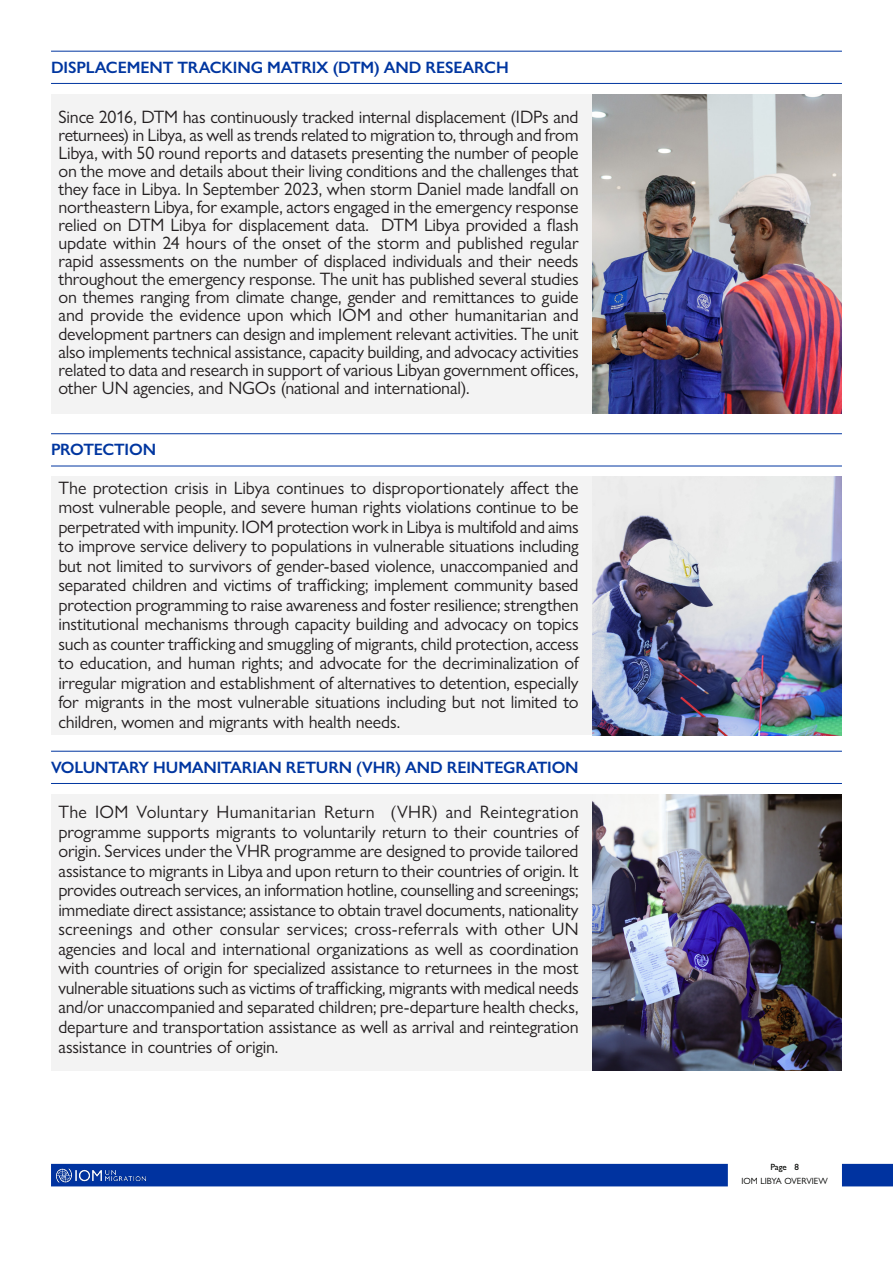
<style>
.page{position:relative;width:893px;height:1263px;background:#fff}
.page>*{position:absolute;margin:0;border:0;box-sizing:border-box;transform-origin:0 0}
.texte{font:18px/19.5px "Gill Sans Nova";letter-spacing:-.01em;color:#231f20;text-align:justify}
.sous_titre_TEXTE{font:600 16.5px "Gill Sans Nova";letter-spacing:-.01em;color:#0036a0}
.t1{font:9px "Gill Sans Nova";color:#040503}
.t2{font:500 9px "Gill Sans Nova";color:#040503}
</style>
<div class="page">
<div style="left:51px;top:1164px;width:677px;height:22px;background:#0033a0"></div>
<div style="left:842px;top:1164px;width:51px;height:22px;background:#0033a0"></div>
<img style="left:55px;top:1168px;width:91px;height:15px">
<div style="left:51px;top:94px;width:541px;height:319px;background:#f3f3f3"></div>
<hr style="left:51px;top:51px;width:791px;height:1px;background:#0036a0">
<hr style="left:51px;top:83px;width:791px;height:1px;background:#0036a0">
<img style="left:592px;top:94px;width:250px;height:319px">
<div style="left:51px;top:477px;width:541px;height:258px;background:#f3f3f3"></div>
<hr style="left:51px;top:433px;width:791px;height:1px;background:#0036a0">
<hr style="left:51px;top:466px;width:791px;height:1px;background:#0036a0">
<img style="left:592px;top:477px;width:250px;height:258px">
<div style="left:51px;top:794px;width:541px;height:277px;background:#f3f3f3"></div>
<hr style="left:51px;top:751px;width:791px;height:1px;background:#0036a0">
<hr style="left:51px;top:783px;width:791px;height:1px;background:#0036a0">
<img style="left:592px;top:794px;width:250px;height:277px">
<p class="sous_titre_TEXTE" style="left:51px;top:57px;width:459px">DISPLACEMENT TRACKING MATRIX (DTM) AND RESEARCH</p>
<p class="texte" style="left:58px;top:108px;width:522px;line-height:18px">Since 2016, DTM has continuously tracked internal displacement (IDPs and returnees) in Libya, as well as trends related to migration to, through and from Libya, with 50 round reports and datasets presenting the number of people on the move and details about their living conditions and the challenges that they face in Libya. In September 2023, when storm Daniel made landfall on northeastern Libya, for example, actors engaged in the emergency response relied on DTM Libya for displacement data. DTM Libya provided a flash update within 24 hours of the onset of the storm and published regular rapid assessments on the number of displaced individuals and their needs throughout the emergency response. The unit has published several studies on themes ranging from climate change, gender and remittances to guide and provide the evidence upon which IOM and other humanitarian and development partners can design and implement relevant activities. The unit also implements technical assistance, capacity building, and advocacy activities related to data and research in support of various Libyan government offices, other UN agencies, and NGOs (national and international).</p>
<p class="sous_titre_TEXTE" style="left:51px;top:439px;width:107px">PROTECTION</p>
<p class="texte" style="left:58px;top:478px;width:522px">The protection crisis in Libya continues to disproportionately affect the most vulnerable people, and severe human rights violations continue to be perpetrated with impunity. IOM protection work in Libya is multifold and aims to improve service delivery to populations in vulnerable situations including but not limited to survivors of gender-based violence, unaccompanied and separated children and victims of trafficking; implement community based protection programming to raise awareness and foster resilience; strengthen institutional mechanisms through capacity building and advocacy on topics such as counter trafficking and smuggling of migrants, child protection, access to education, and human rights; and advocate for the decriminalization of irregular migration and establishment of alternatives to detention, especially for migrants in the most vulnerable situations including but not limited to children, women and migrants with health needs.</p>
<p class="sous_titre_TEXTE" style="left:51px;top:757px;width:529px">VOLUNTARY HUMANITARIAN RETURN (VHR) AND REINTEGRATION</p>
<p class="texte" style="left:58px;top:802px;width:522px">The IOM Voluntary Humanitarian Return (VHR) and Reintegration programme supports migrants to voluntarily return to their countries of origin. Services under the VHR programme are designed to provide tailored assistance to migrants in Libya and upon return to their countries of origin. It provides outreach services, an information hotline, counselling and screenings; immediate direct assistance; assistance to obtain travel documents, nationality screenings and other consular services; cross-referrals with other UN agencies and local and international organizations as well as coordination with countries of origin for specialized assistance to returnees in the most vulnerable situations such as victims of trafficking, migrants with medical needs and/or unaccompanied and separated children; pre-departure health checks, departure and transportation assistance as well as arrival and reintegration assistance in countries of origin.</p>
<p class="t2" style="left:770px;top:1162px;width:30px">Page 8</p>
<p class="t1" style="left:741px;top:1175px;width:88px">IOM LIBYA OVERVIEW</p>
</div>
